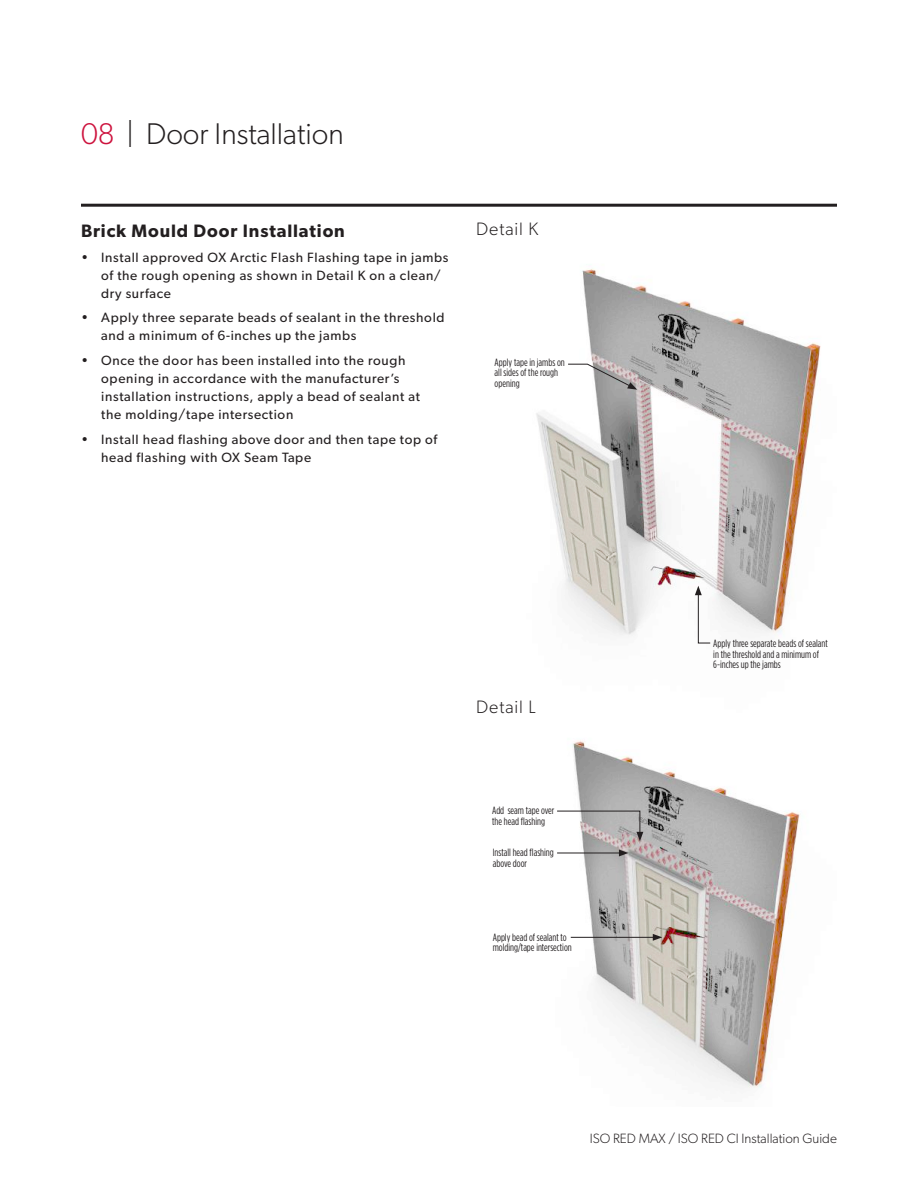
<style>
.page{position:relative;width:918px;height:1188px;background:#fff}
.page>*{position:absolute;margin:0;border:0;box-sizing:border-box;transform-origin:0 0}
.t1{font:300 30px "Gibson";color:#231f20}
.t2{font:600 18px "Gibson";letter-spacing:.05em;color:#231f20}
.t3{font:300 18px "Gibson";letter-spacing:.05em;color:#231f20}
.t4{font:13.5px/18px "Gibson";letter-spacing:.05em;color:#231f20}
.t5{font:300 13.5px "Gibson";color:#231f20}
.t6{font:10.5px/10.5px "Gotham Condensed";color:#231f20}
.s1{color:#cd123d}
</style>
<div class="page">
<img style="left:536px;top:268px;width:285px;height:368px">
<img style="left:557px;top:740px;width:243px;height:349px">
<hr style="left:81px;top:204px;width:756px;height:3px;background:#231f20">
<svg style="left:567px;top:363px;width:70px;height:27px"></svg>
<svg style="left:695px;top:586px;width:16px;height:58px"></svg>
<hr style="left:557px;top:853px;width:64px;height:1px;background:#231f20">
<svg style="left:619px;top:850px;width:9px;height:6px"></svg>
<hr style="left:571px;top:937px;width:84px;height:1px;background:#231f20">
<svg style="left:653px;top:934px;width:9px;height:7px"></svg>
<svg style="left:557px;top:810px;width:86px;height:31px"></svg>
<h1 class="t1" style="left:81px;top:116px;width:264px"><span class="s1">08</span> | Door Installation</h1>
<h2 class="t2" style="left:81px;top:220px;width:265px">Brick Mould Door Installation</h2>
<p class="t4" style="left:101px;top:248px;width:349px;text-indent:-20px">• Install approved OX Arctic Flash Flashing tape in jambs of the rough opening as shown in Detail K on a clean/ dry surface</p>
<p class="t4" style="left:101px;top:309px;width:345px;text-indent:-20px">• Apply three separate beads of sealant in the threshold and a minimum of 6-inches up the jambs</p>
<p class="t4" style="left:101px;top:351px;width:320px;text-indent:-20px">• Once the door has been installed into the rough opening in accordance with the manufacturer’s installation instructions, apply a bead of sealant at the molding/tape intersection</p>
<p class="t4" style="left:101px;top:430px;width:337px;text-indent:-20px">• Install head flashing above door and then tape top of head flashing with OX Seam Tape</p>
<h2 class="t3" style="left:476px;top:218px;width:63px">Detail K</h2>
<p class="t6" style="left:495px;top:357px;width:72px">Apply tape in jambs on all sides of the rough opening</p>
<h2 class="t3" style="left:476px;top:696px;width:61px">Detail L</h2>
<p class="t6" style="left:492px;top:805px;width:64px">Add seam tape over the head flashing</p>
<p class="t6" style="left:493px;top:847px;width:63px">Install head flashing above door</p>
<p class="t6" style="left:493px;top:932px;width:81px">Apply bead of sealant to molding/tape intersection</p>
<p class="t6" style="left:713px;top:638px;width:116px">Apply three separate beads of sealant in the threshold and a minimum of<br>6-inches up the jambs</p>
<p class="t5" style="left:590px;top:1130px;width:249px">ISO RED MAX / ISO RED CI Installation Guide</p>
</div>
